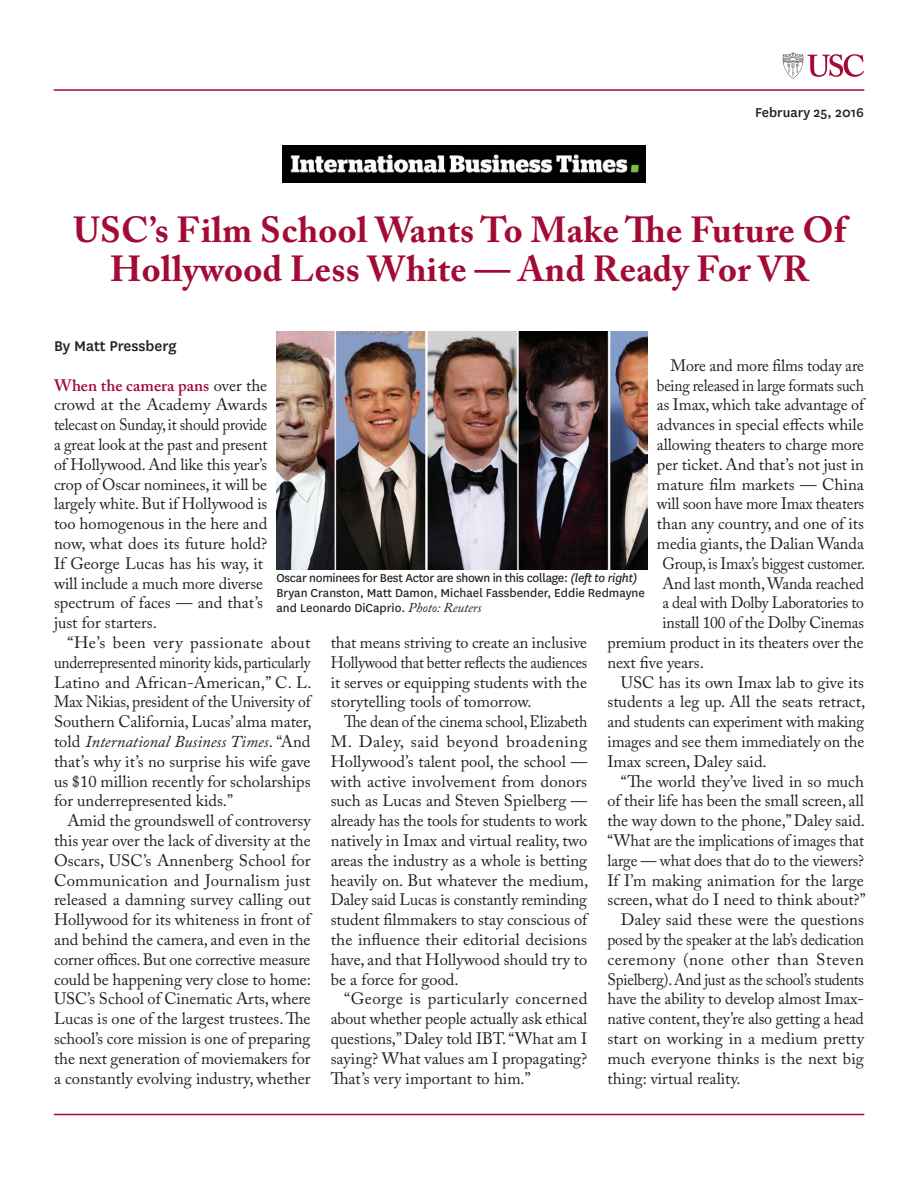
<style>
.page{position:relative;width:918px;height:1188px;background:#fff}
.page>*{position:absolute;margin:0;border:0;box-sizing:border-box;transform-origin:0 0}
.AM_Hed_24_27_CARD{font:700 36px/39px "Adobe Caslon Pro";letter-spacing:.01em;color:#a30a34;text-align:center}
.AM_Body_Indent{font:16.5px/19.8px "Adobe Caslon Pro";color:#231f20;text-align:justify}
.AM_Body_Indent-2{font:16.5px/19.8px "Adobe Caslon Pro";color:#231f20;text-align:justify;scale:.93 1}
.AM_Body_Indent-3{font:16.5px "Adobe Caslon Pro";color:#231f20;scale:.95 1}
.AM_Body_Indent-4{font:16.5px "Adobe Caslon Pro";color:#231f20;scale:.92 1}
.AM_Body_Indent-5{font:16.5px "Adobe Caslon Pro";color:#231f20;scale:.94 1}
.AM_Body_Indent-6{font:16.5px "Adobe Caslon Pro";color:#231f20;scale:.96 1}
.AM_By_Line{font:500 16.5px "National";color:#231f20}
.AM_Date_Upper_Right{font:500 15px "National";color:#231f20}
.PhotoCap{font:13.5px/15px "National";color:#231f20}
.s1{font-weight:600;color:#a30a34}
.s2{font-style:italic}
.s3{font-family:"Adobe Caslon Pro";font-style:italic}
</style>
<div class="page">
<hr style="left:54px;top:1114px;width:810px;height:1px;background:#a30a34">
<svg style="left:783px;top:52px;width:81px;height:27px"></svg>
<hr style="left:54px;top:89px;width:810px;height:2px;background:#a30a34">
<img style="left:276px;top:332px;width:372px;height:237px">
<img style="left:283px;top:146px;width:362px;height:36px">
<p class="AM_Date_Upper_Right" style="left:755px;top:103px;width:110px">February 25, 2016</p>
<p class="AM_Hed_24_27_CARD" style="left:74px;top:210px;width:774px">USC’s Film School Wants To Make The Future Of<br>Hollywood Less White — And Ready For VR</p>
<p class="AM_By_Line" style="left:54px;top:335px;width:124px">By Matt Pressberg</p>
<p class="AM_Body_Indent" style="left:54px;top:375px;width:215px;text-align:left"><span class="s1">When the camera pans</span> over the crowd at the Academy Awards telecast on Sunday, it should provide a great look at the past and present of Hollywood. And like this year’s crop of Oscar nominees, it will be largely white. But if Hollywood is too homogenous in the here and now, what does its future hold?<br>If George Lucas has his way, it will include a much more diverse spectrum of faces — and that’s just for starters.</p>
<p class="AM_Body_Indent" style="left:54px;top:632px;width:259px;text-indent:14px">“He’s been very passionate about underrepresented minority kids, particularly Latino and African-American,” C. L.<br>Max Nikias, president of the University of Southern California, Lucas’ alma mater, told <span class="s2">International Business Times</span>. “And that’s why it’s no surprise his wife gave us $10 million recently for scholarships for underrepresented kids.”</p>
<p class="AM_Body_Indent" style="left:54px;top:811px;width:259px;text-indent:14px">Amid the groundswell of controversy this year over the lack of diversity at the Oscars, USC’s Annenberg School for Communication and Journalism just released a damning survey calling out Hollywood for its whiteness in front of and behind the camera, and even in the corner offices. But one corrective measure could be happening very close to home:<br>USC’s School of Cinematic Arts, where Lucas is one of the largest trustees. The school’s core mission is one of preparing the next generation of moviemakers for a constantly evolving industry, whether</p>
<p class="AM_Body_Indent" style="left:670px;top:355px;width:195px">More and more films today are</p>
<p class="AM_Body_Indent-4" style="left:657px;top:375px;width:226px">being released in large formats such</p>
<p class="AM_Body_Indent" style="left:657px;top:395px;width:209px">as Imax, which take advantage of</p>
<p class="AM_Body_Indent" style="left:657px;top:415px;width:208px">advances in special effects while</p>
<p class="AM_Body_Indent" style="left:657px;top:434px;width:209px">allowing theaters to charge more</p>
<p class="AM_Body_Indent" style="left:657px;top:454px;width:209px">per ticket. And that’s not just in</p>
<p class="AM_Body_Indent" style="left:657px;top:474px;width:209px">mature film markets — China</p>
<p class="AM_Body_Indent-3" style="left:657px;top:494px;width:220px">will soon have more Imax theaters</p>
<p class="AM_Body_Indent" style="left:657px;top:514px;width:209px">than any country, and one of its</p>
<p class="AM_Body_Indent" style="left:657px;top:533px;width:209px">media giants, the Dalian Wanda</p>
<p class="AM_Body_Indent-2" style="left:663px;top:553px;width:219px">Group, is Imax’s biggest customer.</p>
<p class="AM_Body_Indent-6" style="left:663px;top:573px;width:211px">And last month, Wanda reached</p>
<p class="AM_Body_Indent-5" style="left:663px;top:593px;width:216px">a deal with Dolby Laboratories to</p>
<p class="AM_Body_Indent-3" style="left:663px;top:613px;width:214px">install 100 of the Dolby Cinemas</p>
<p class="AM_Body_Indent" style="left:607px;top:632px;width:258px">premium product in its theaters over the</p>
<p class="AM_Body_Indent" style="left:607px;top:652px;width:98px">next five years.</p>
<p class="AM_Body_Indent" style="left:607px;top:672px;width:259px;text-indent:14px">USC has its own Imax lab to give its students a leg up. All the seats retract, and students can experiment with making images and see them immediately on the Imax screen, Daley said.</p>
<p class="AM_Body_Indent" style="left:607px;top:771px;width:260px;text-indent:14px">“The world they’ve lived in so much of their life has been the small screen, all the way down to the phone,” Daley said. “What are the implications of images that large — what does that do to the viewers?<br>If I’m making animation for the large screen, what do I need to think about?”</p>
<p class="AM_Body_Indent" style="left:607px;top:910px;width:258px;text-indent:14px">Daley said these were the questions posed by the speaker at the lab’s dedication ceremony (none other than Steven Spielberg). And just as the school’s students have the ability to develop almost Imax&shy;native content, they’re also getting a head start on working in a medium pretty much everyone thinks is the next big thing: virtual reality.</p>
<p class="PhotoCap" style="left:276px;top:570px;width:370px">Oscar nominees for Best Actor are shown in this collage: <span class="s2">(left to right)<br></span>Bryan Cranston, Matt Damon, Michael Fassbender, Eddie Redmayne and Leonardo DiCaprio. <span class="s3">Photo: Reuters</span></p>
<p class="AM_Body_Indent" style="left:331px;top:632px;width:258px">that means striving to create an inclusive Hollywood that better reflects the audiences it serves or equipping students with the storytelling tools of tomorrow.</p>
<p class="AM_Body_Indent-2" style="left:331px;top:712px;width:279px;text-indent:14px">The dean of the cinema school, Elizabeth M. Daley, said beyond broadening Hollywood’s talent pool, the school — with active involvement from donors such as Lucas and Steven Spielberg — already has the tools for students to work natively in Imax and virtual reality, two areas the industry as a whole is betting heavily on. But whatever the medium, Daley said Lucas is constantly reminding student filmmakers to stay conscious of the influence their editorial decisions have, and that Hollywood should try to be a force for good.</p>
<p class="AM_Body_Indent" style="left:331px;top:989px;width:258px;text-indent:14px">“George is particularly concerned about whether people actually ask ethical questions,” Daley told IBT. “What am I saying? What values am I propagating?<br>That’s very important to him.”</p>
</div>
